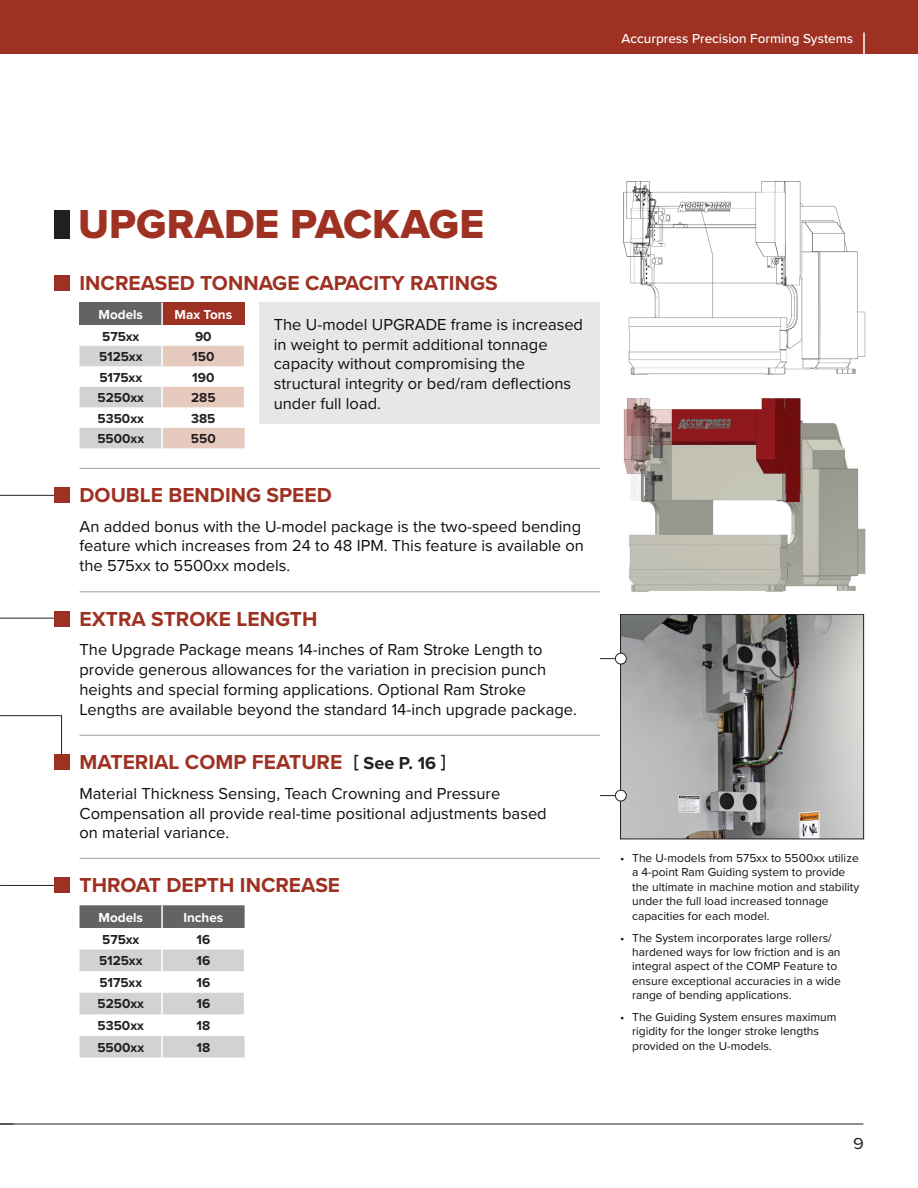
<style>
.page{position:relative;width:918px;height:1188px;background:#fff}
.page>*{position:absolute;margin:0;border:0;box-sizing:border-box;transform-origin:0 0}
.t1{font:42px "Proxima Nova Extrabld";color:#9e3122}
.t2{font:700 21px "Proxima Nova";color:#9e3122}
.t3{font:16.5px/19.8px "Proxima Nova";color:#0f0e11}
.t4{font:16.5px "Proxima Nova";color:#231f20;scale:1.1 1}
.t5{font:700 13.5px "Proxima Nova";color:#231f20}
.t6{font:500 13.5px "Proxima Nova";color:#fff}
.t7{font:700 13.5px "Proxima Nova";color:#fff}
.t8{font:12px/14.4px "Proxima Nova";color:#0f0e11}
.s1{font-size:18px;color:#231f20}
</style>
<div class="page">
<hr style="left:0;top:715px;width:62px;height:1px;background:#231f20">
<hr style="left:0;top:618px;width:62px;height:1px;background:#231f20">
<hr style="left:0;top:495px;width:62px;height:1px;background:#231f20">
<hr style="left:1px;top:885px;width:53px;height:1px;background:#231f20">
<hr style="left:61px;top:715px;width:1px;height:40px;background:#231f20">
<div style="left:0;top:0;width:918px;height:54px;background:#9e3122"></div>
<hr style="left:863px;top:32px;width:2px;height:22px;background:#fff">
<img style="left:622px;top:616px;width:240px;height:221px">
<div style="left:620px;top:614px;width:244px;height:225px;border:1px solid #231f20"></div>
<div style="left:80px;top:303px;width:82px;height:22px;background:#636366"></div>
<div style="left:162px;top:303px;width:83px;height:22px;background:#9e3122"></div>
<svg style="left:80px;top:346px;width:165px;height:102px"></svg>
<hr style="left:161px;top:303px;width:2px;height:22px;background:#fff">
<hr style="left:161px;top:407px;width:2px;height:21px;background:#fff">
<hr style="left:161px;top:428px;width:2px;height:20px;background:#fff">
<svg style="left:80px;top:905px;width:165px;height:153px"></svg>
<hr style="left:161px;top:905px;width:2px;height:23px;background:#fff">
<hr style="left:161px;top:1014px;width:2px;height:22px;background:#fff">
<hr style="left:161px;top:1036px;width:2px;height:22px;background:#fff">
<div style="left:54px;top:275px;width:15px;height:15px;background:#9e3122"></div>
<div style="left:54px;top:210px;width:15px;height:29px;background:#231f20"></div>
<div style="left:54px;top:488px;width:15px;height:15px;background:#9e3122"></div>
<div style="left:54px;top:611px;width:15px;height:16px;background:#9e3122"></div>
<div style="left:54px;top:755px;width:15px;height:15px;background:#9e3122"></div>
<div style="left:54px;top:878px;width:15px;height:15px;background:#9e3122"></div>
<svg style="left:600px;top:658px;width:15px;height:1px"></svg>
<svg style="left:600px;top:795px;width:15px;height:1px"></svg>
<div style="left:615px;top:653px;width:11px;height:11px;background:#fff;border-radius:50%"></div>
<div style="left:615px;top:653px;width:12px;height:11px;border:1px solid #231f20;border-radius:50%"></div>
<div style="left:615px;top:790px;width:11px;height:11px;background:#fff;border-radius:50%"></div>
<div style="left:615px;top:790px;width:12px;height:11px;border:1px solid #231f20;border-radius:50%"></div>
<div style="left:260px;top:303px;width:340px;height:121px;background:#e6e7e9"></div>
<hr style="left:80px;top:468px;width:520px;height:1px;background:#9ca1a4">
<img style="left:623px;top:398px;width:243px;height:194px">
<hr style="left:80px;top:591px;width:520px;height:1px;background:#9ca1a4">
<hr style="left:80px;top:735px;width:520px;height:1px;background:#9ca1a4">
<hr style="left:80px;top:858px;width:520px;height:1px;background:#9ca1a4">
<img style="left:623px;top:181px;width:243px;height:194px">
<hr style="left:0;top:1124px;width:863px;height:1px;background:#231f20">
<svg style="left:0;top:1124px;width:14px;height:1px"></svg>
<p class="t6" style="left:622px;top:29px;width:233px">Accurpress Precision Forming Systems</p>
<p class="t1" style="left:78px;top:193px;width:407px">UPGRADE PACKAGE</p>
<p class="t2" style="left:80px;top:267px;width:420px">INCREASED TONNAGE CAPACITY RATINGS</p>
<p class="t7" style="left:99px;top:305px;width:46px">Models</p>
<p class="t7" style="left:175px;top:305px;width:59px">Max Tons</p>
<p class="t5" style="left:102px;top:326px;width:39px">575xx</p>
<p class="t5" style="left:195px;top:326px;width:18px">90</p>
<p class="t5" style="left:99px;top:347px;width:45px">5125xx</p>
<p class="t5" style="left:192px;top:347px;width:24px">150</p>
<p class="t5" style="left:99px;top:367px;width:44px">5175xx</p>
<p class="t5" style="left:192px;top:367px;width:24px">190</p>
<p class="t5" style="left:98px;top:388px;width:48px">5250xx</p>
<p class="t5" style="left:191px;top:388px;width:26px">285</p>
<p class="t5" style="left:98px;top:408px;width:48px">5350xx</p>
<p class="t5" style="left:191px;top:408px;width:26px">385</p>
<p class="t5" style="left:97px;top:429px;width:48px">5500xx</p>
<p class="t5" style="left:191px;top:429px;width:26px">550</p>
<p class="t3" style="left:274px;top:314px;width:311px">The U-model UPGRADE frame is increased in weight to permit additional tonnage capacity without compromising the structural integrity or bed/ram deflections under full load.</p>
<p class="t2" style="left:80px;top:480px;width:254px">DOUBLE BENDING SPEED</p>
<p class="t3" style="left:80px;top:516px;width:506px">An added bonus with the U-model package is the two-speed bending feature which increases from 24 to 48 IPM. This feature is available on the 575xx to 5500xx models.</p>
<p class="t2" style="left:80px;top:603px;width:240px">EXTRA STROKE LENGTH</p>
<p class="t3" style="left:80px;top:639px;width:499px">The Upgrade Package means 14-inches of Ram Stroke Length to provide generous allowances for the variation in precision punch heights and special forming applications. Optional Ram Stroke Lengths are available beyond the standard 14-inch upgrade package.</p>
<p class="t2" style="left:80px;top:747px;width:368px">MATERIAL COMP FEATURE <span class="s1">[ See P. 16 ]</span></p>
<p class="t3" style="left:80px;top:783px;width:469px">Material Thickness Sensing, Teach Crowning and Pressure<br>Compensation all provide real-time positional adjustments based on material variance.</p>
<p class="t2" style="left:80px;top:870px;width:262px">THROAT DEPTH INCREASE</p>
<p class="t7" style="left:99px;top:907px;width:46px">Models</p>
<p class="t7" style="left:183px;top:907px;width:41px">Inches</p>
<p class="t5" style="left:102px;top:929px;width:39px">575xx</p>
<p class="t5" style="left:196px;top:929px;width:15px">16</p>
<p class="t5" style="left:99px;top:951px;width:45px">5125xx</p>
<p class="t5" style="left:196px;top:951px;width:15px">16</p>
<p class="t5" style="left:99px;top:972px;width:44px">5175xx</p>
<p class="t5" style="left:196px;top:972px;width:15px">16</p>
<p class="t5" style="left:98px;top:994px;width:48px">5250xx</p>
<p class="t5" style="left:196px;top:994px;width:15px">16</p>
<p class="t5" style="left:98px;top:1015px;width:48px">5350xx</p>
<p class="t5" style="left:196px;top:1015px;width:15px">18</p>
<p class="t5" style="left:97px;top:1037px;width:48px">5500xx</p>
<p class="t5" style="left:196px;top:1037px;width:15px">18</p>
<p class="t8" style="left:632px;top:850px;width:229px;text-indent:-12px">• The U-models from 575xx to 5500xx utilize a 4-point Ram Guiding system to provide the ultimate in machine motion and stability under the full load increased tonnage capacities for each model.</p>
<p class="t8" style="left:632px;top:930px;width:210px;text-indent:-12px">• The System incorporates large rollers/ hardened ways for low friction and is an integral aspect of the COMP Feature to ensure exceptional accuracies in a wide range of bending applications.</p>
<p class="t8" style="left:632px;top:1009px;width:206px;text-indent:-12px">• The Guiding System ensures maximum rigidity for the longer stroke lengths provided on the U-models.</p>
<p class="t4" style="left:853px;top:1131px;width:11px">9</p>
</div>
